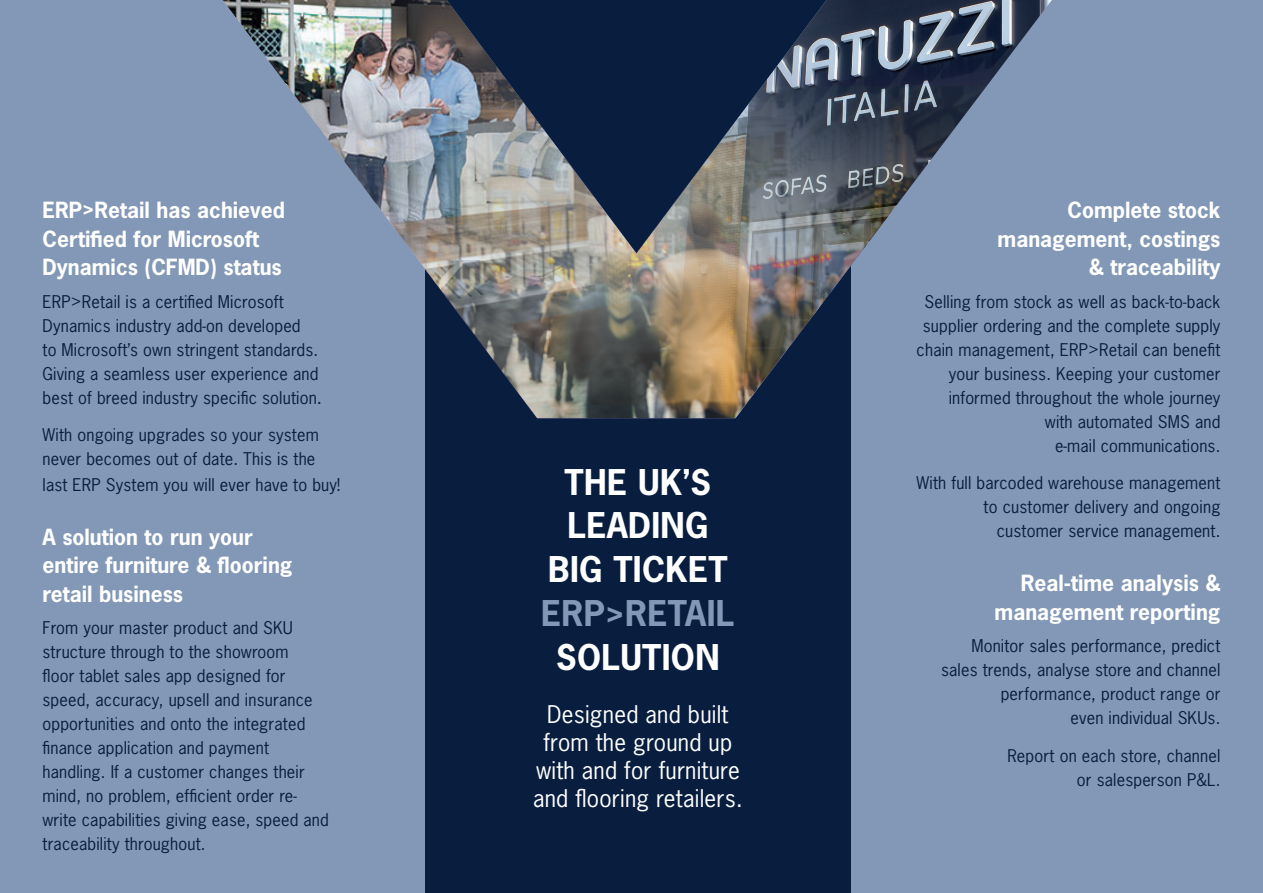
<style>
.page{position:relative;width:1263px;height:893px;background:#8298b6}
.page>*{position:absolute;margin:0;border:0;box-sizing:border-box;transform-origin:0 0}
.t1{font:700 33.45px/43.8px "News Gothic Std";letter-spacing:.01em;color:#fff;text-align:center}
.t2{font:700 33.45px "News Gothic Std";letter-spacing:.01em;color:#8298b6}
.t3{font:22.95px/28px "News Gothic Std";letter-spacing:.01em;color:#fff;text-align:center}
.t4{font:700 21px/28.5px "News Gothic Std";color:#fff}
.t5{font:16.5px/24px "News Gothic Std";letter-spacing:.01em;color:#091e3f;text-align:right}
.s1{font-size:18px}
</style>
<div class="page">
<div style="left:425px;top:0;width:425px;height:893px;background:#091e3f"></div>
<img style="left:223px;top:0;width:829px;height:86px">
<img style="left:288px;top:86px;width:699px;height:332px">
<p class="t4" style="left:43px;top:196px;width:244px">ERP&gt;Retail has achieved<br>Certified for Microsoft<br>Dynamics (CFMD) status</p>
<p class="t5" style="left:43px;top:289px;width:281px;text-align:left">ERP&gt;Retail is a certified Microsoft Dynamics industry add-on developed<br>to Microsoft’s own stringent standards.<br>Giving a seamless user experience and best of breed industry specific solution<span class="s1">.</span></p>
<p class="t5" style="left:43px;top:423px;width:278px;text-align:left">With ongoing upgrades so your system never becomes out of date. This is the</p>
<p class="t5" style="left:43px;top:472px;width:299px">last ERP System you will ever have to buy!</p>
<p class="t4" style="left:43px;top:522px;width:251px">A solution to run your entire furniture &amp; flooring retail business</p>
<p class="t5" style="left:43px;top:616px;width:288px;text-align:left">From your master product and SKU structure through to the showroom<br>floor tablet sales app designed for speed, accuracy, upsell and insurance opportunities and onto the integrated finance application and payment handling. If a customer changes their mind, no problem, efficient order re&shy;write capabilities giving ease, speed and traceability throughout.</p>
<h1 class="t1" style="left:548px;top:459px;width:181px">THE UK’S<br>LEADING<br>BIG TICKET</h1>
<h1 class="t2" style="left:541px;top:591px;width:195px">ERP&gt;RETAIL</h1>
<h1 class="t1" style="left:556px;top:635px;width:165px">SOLUTION</h1>
<h2 class="t3" style="left:533px;top:700px;width:211px">Designed and built from the ground up with and for furniture and flooring retailers.</h2>
<p class="t4" style="left:997px;top:196px;width:224px;text-align:right">Complete stock management, costings &amp; traceability</p>
<p class="t5" style="left:916px;top:289px;width:305px">Selling from stock as well as back-to-back supplier ordering and the complete supply chain management, ERP&gt;Retail can benefit your business. Keeping your customer informed throughout the whole journey<br>with automated SMS and<br>e-mail communications.</p>
<p class="t5" style="left:916px;top:471px;width:305px">With full barcoded warehouse management to customer delivery and ongoing customer service management.</p>
<p class="t4" style="left:994px;top:569px;width:227px;text-align:right">Real-time analysis &amp; management reporting</p>
<p class="t5" style="left:941px;top:634px;width:281px">Monitor sales performance, predict sales trends, analyse store and channel performance, product range or<br>even individual SKUs.</p>
<p class="t5" style="left:1007px;top:743px;width:215px">Report on each store, channel or salesperson P&amp;L.</p>
</div>
